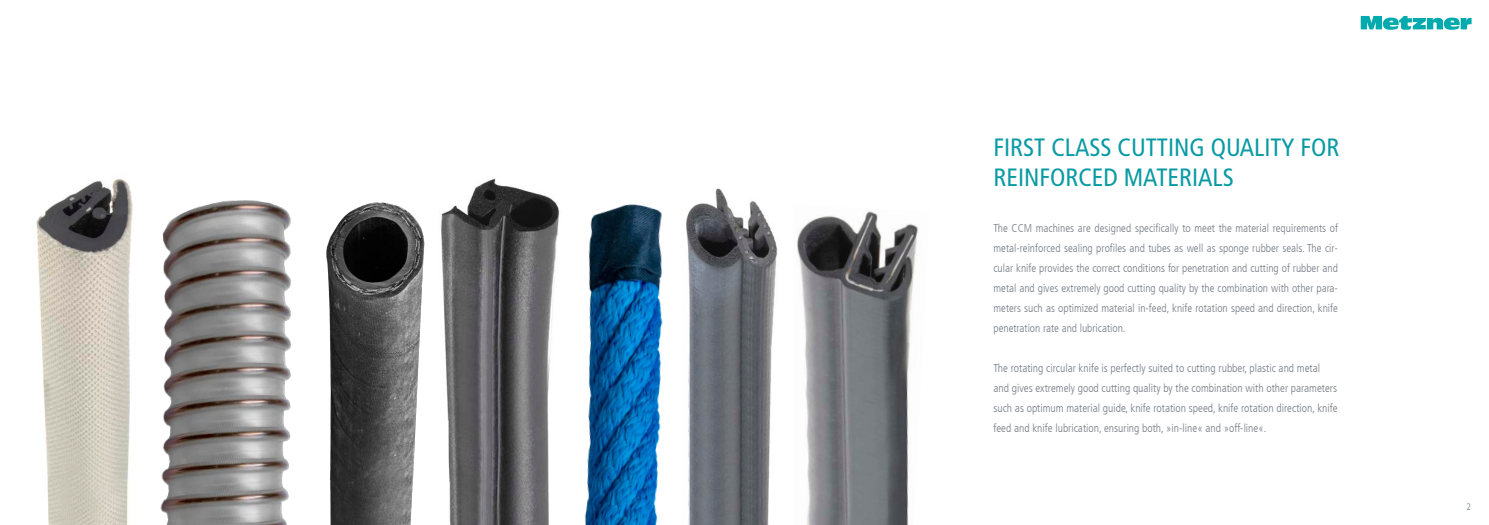
<style>
.page{position:relative;width:1489px;height:525px;background:#fff}
.page>*{position:absolute;margin:0;border:0;box-sizing:border-box;transform-origin:0 0}
.t1{font:condensed 25px/30px "Frutiger";color:#099aa3}
.t2{font:300 condensed 11.38px/20px "Frutiger";color:#767d86}
.t3{font:300 condensed 11.25px/20px "Frutiger";color:#767d86;text-align:justify}
.t4{font:300 condensed 9.38px "Frutiger";color:#747a84}
</style>
<div class="page">
<img style="left:797px;top:211px;width:121px;height:313px">
<img style="left:440px;top:178px;width:58px;height:346px">
<img style="left:36px;top:178px;width:97px;height:346px">
<img style="left:326px;top:202px;width:99px;height:322px">
<img style="left:481px;top:185px;width:182px;height:339px">
<img style="left:160px;top:200px;width:131px;height:324px">
<img style="left:686px;top:188px;width:92px;height:336px">
<svg style="left:1360px;top:16px;width:111px;height:14px"></svg>
<p class="t1" style="left:993px;top:133px;width:347px">FIRST CLASS CUTTING QUALITY FOR<br>REINFORCED MATERIALS</p>
<p class="t3" style="left:993px;top:218px;width:346px">The CCM machines are designed specifically to meet the material requirements of metal-reinforced sealing profiles and tubes as well as sponge rubber seals. The cir&shy;cular knife provides the correct conditions for penetration and cutting of rubber and metal and gives extremely good cutting quality by the combination with other para&shy;meters such as optimized material in-feed, knife rotation speed and direction, knife penetration rate and lubrication.</p>
<p class="t2" style="left:993px;top:358px;width:346px">The rotating circular knife is perfectly suited to cutting rubber, plastic and metal and gives extremely good cutting quality by the combination with other parameters such as optimum material guide, knife rotation speed, knife rotation direction, knife feed and knife lubrication, ensuring both, »in-line« and »off-line«.</p>
<p class="t4" style="left:1466px;top:501px;width:6px">2</p>
</div>
